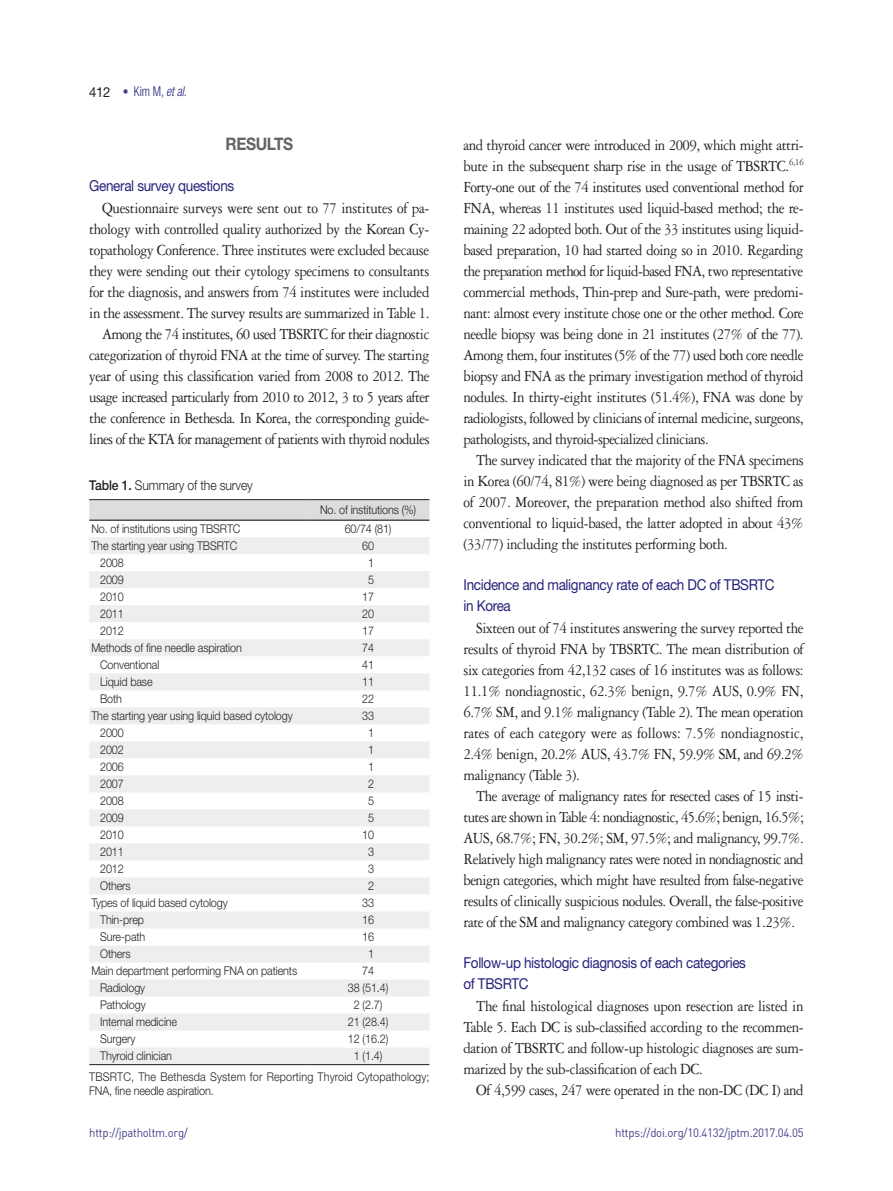
<style>
.page{position:relative;width:893px;height:1191px;background:#fff}
.page>*{position:absolute;margin:0;border:0;box-sizing:border-box;transform-origin:0 0}
.t1{font:700 17.25px "Helvetica Neue LT Std";letter-spacing:-.025em;color:#636366;scale:.9 1}
.t2{font:16.5px/21px "Garamond 3 LT Std";letter-spacing:-.03em;color:#231f20;text-align:justify;scale:.9 1}
.t3{font:15px/21px "Helvetica Neue LT Std";letter-spacing:-.025em;color:#26237b;scale:.9 1}
.t4{font:300 13.5px "Helvetica Neue LT Std";letter-spacing:-.01em;color:#231f20;scale:.9 1}
.t5{font:300 condensed 13.5px "Helvetica Neue LT Std";color:#26237b;scale:.9 1}
.t6{font:300 12px "Helvetica Neue LT Std";letter-spacing:-.01em;color:#231f20;scale:.9 1}
.t7{font:300 12px/20.9px "Helvetica Neue LT Std";letter-spacing:.015em;color:#231f20;scale:.9 1}
.t8{font:12px "Dinreg";letter-spacing:-.025em;color:#45428b;scale:.95 1}
.s1{font-weight:400;font-stretch:normal;font-size:13.8px;color:#231f20}
.s2{font-size:12.75px;color:#45428b}
.s3{font-style:italic}
.s4{font-weight:500}
</style>
<div class="page">
<svg style="left:89px;top:500px;width:340px;height:20px;background:#d6d7d9"></svg>
<svg style="left:89px;top:537px;width:340px;height:527px;fill:#f4f4f5"></svg>
<hr style="left:89px;top:499px;width:218px;height:1px;background:#231f20">
<hr style="left:307px;top:499px;width:122px;height:1px;background:#231f20">
<hr style="left:89px;top:1064px;width:218px;height:1px;background:#231f20">
<hr style="left:307px;top:1064px;width:122px;height:1px;background:#231f20">
<hr style="left:89px;top:520px;width:218px;height:1px;background:#000">
<hr style="left:307px;top:520px;width:122px;height:1px;background:#000">
<p class="t5" style="left:89px;top:84px;width:110px"><span class="s1">412</span> <span class="s2">•</span> Kim M, <span class="s3">et al.</span></p>
<p class="t1" style="left:226px;top:134px;width:77px">RESULTS</p>
<p class="t3" style="left:89px;top:174px;width:163px">General survey questions</p>
<p class="t2" style="left:89px;top:197px;width:380px;text-align:right">Questionnaire surveys were sent out to 77 institutes of pa&shy;thology with controlled quality authorized by the Korean Cy&shy;topathology Conference. Three institutes were excluded because they were sending out their cytology specimens to consultants for the diagnosis, and answers from 74 institutes were included in the assessment. The survey results are summarized in Table 1.<br>Among the 74 institutes, 60 used TBSRTC for their diagnostic categorization of thyroid FNA at the time of survey. The starting year of using this classification varied from 2008 to 2012. The usage increased particularly from 2010 to 2012, 3 to 5 years after the conference in Bethesda. In Korea, the corresponding guide&shy;lines of the KTA for management of patients with thyroid nodules</p>
<p class="t4" style="left:89px;top:477px;width:183px"><span class="s4">Table 1.</span> Summary of the survey</p>
<p class="t6" style="left:320px;top:502px;width:108px">No. of institutions (%)</p>
<p class="t6" style="left:91px;top:521px;width:167px">No. of institutions using TBSRTC</p>
<p class="t6" style="left:345px;top:521px;width:54px">60/74 (81)</p>
<p class="t6" style="left:91px;top:538px;width:164px">The starting year using TBSRTC</p>
<p class="t6" style="left:362px;top:538px;width:15px">60</p>
<p class="t6" style="left:100px;top:555px;width:28px">2008</p>
<p class="t6" style="left:368px;top:555px;width:8px">1</p>
<p class="t6" style="left:100px;top:572px;width:28px">2009</p>
<p class="t6" style="left:368px;top:572px;width:8px">5</p>
<p class="t6" style="left:100px;top:589px;width:28px">2010</p>
<p class="t6" style="left:362px;top:589px;width:15px">17</p>
<p class="t6" style="left:100px;top:606px;width:28px">2011</p>
<p class="t6" style="left:362px;top:606px;width:15px">20</p>
<p class="t6" style="left:100px;top:623px;width:28px">2012</p>
<p class="t6" style="left:362px;top:623px;width:15px">17</p>
<p class="t6" style="left:91px;top:640px;width:169px">Methods of fine needle aspiration</p>
<p class="t6" style="left:362px;top:640px;width:15px">74</p>
<p class="t6" style="left:100px;top:657px;width:67px">Conventional</p>
<p class="t6" style="left:362px;top:657px;width:15px">41</p>
<p class="t6" style="left:100px;top:674px;width:60px">Liquid base</p>
<p class="t6" style="left:362px;top:674px;width:15px">11</p>
<p class="t6" style="left:100px;top:691px;width:26px">Both</p>
<p class="t6" style="left:362px;top:691px;width:15px">22</p>
<p class="t6" style="left:91px;top:708px;width:225px">The starting year using liquid based cytology</p>
<p class="t6" style="left:362px;top:708px;width:15px">33</p>
<p class="t6" style="left:100px;top:725px;width:28px">2000</p>
<p class="t6" style="left:368px;top:725px;width:8px">1</p>
<p class="t6" style="left:100px;top:742px;width:28px">2002</p>
<p class="t6" style="left:368px;top:742px;width:8px">1</p>
<p class="t6" style="left:100px;top:759px;width:28px">2006</p>
<p class="t6" style="left:368px;top:759px;width:8px">1</p>
<p class="t6" style="left:100px;top:776px;width:28px">2007</p>
<p class="t6" style="left:368px;top:776px;width:8px">2</p>
<p class="t6" style="left:100px;top:793px;width:28px">2008</p>
<p class="t6" style="left:368px;top:793px;width:8px">5</p>
<p class="t6" style="left:100px;top:810px;width:28px">2009</p>
<p class="t6" style="left:368px;top:810px;width:8px">5</p>
<p class="t6" style="left:100px;top:827px;width:28px">2010</p>
<p class="t6" style="left:362px;top:827px;width:15px">10</p>
<p class="t6" style="left:100px;top:844px;width:28px">2011</p>
<p class="t6" style="left:368px;top:844px;width:8px">3</p>
<p class="t6" style="left:100px;top:861px;width:28px">2012</p>
<p class="t6" style="left:368px;top:861px;width:8px">3</p>
<p class="t6" style="left:100px;top:878px;width:36px">Others</p>
<p class="t6" style="left:368px;top:878px;width:8px">2</p>
<p class="t6" style="left:91px;top:895px;width:153px">Types of liquid based cytology</p>
<p class="t6" style="left:362px;top:895px;width:15px">33</p>
<p class="t6" style="left:100px;top:912px;width:50px">Thin-prep</p>
<p class="t6" style="left:362px;top:912px;width:15px">16</p>
<p class="t6" style="left:100px;top:929px;width:52px">Sure-path</p>
<p class="t6" style="left:362px;top:929px;width:15px">16</p>
<p class="t6" style="left:100px;top:946px;width:36px">Others</p>
<p class="t6" style="left:368px;top:946px;width:8px">1</p>
<p class="t6" style="left:91px;top:963px;width:230px">Main department performing FNA on patients</p>
<p class="t6" style="left:362px;top:963px;width:15px">74</p>
<p class="t6" style="left:100px;top:980px;width:52px">Radiology</p>
<p class="t6" style="left:348px;top:980px;width:46px">38 (51.4)</p>
<p class="t6" style="left:100px;top:997px;width:52px">Pathology</p>
<p class="t6" style="left:354px;top:997px;width:33px">2 (2.7)</p>
<p class="t6" style="left:100px;top:1014px;width:87px">Internal medicine</p>
<p class="t6" style="left:348px;top:1014px;width:46px">21 (28.4)</p>
<p class="t6" style="left:100px;top:1031px;width:41px">Surgery</p>
<p class="t6" style="left:348px;top:1031px;width:46px">12 (16.2)</p>
<p class="t6" style="left:100px;top:1048px;width:81px">Thyroid clinician</p>
<p class="t7" style="left:89px;top:1044px;width:380px;text-indent:265px">1 (1.4)<br>TBSRTC, The Bethesda System for Reporting Thyroid Cytopathology;</p>
<p class="t6" style="left:89px;top:1083px;width:140px">FNA, fine needle aspiration.</p>
<p class="t2" style="left:463px;top:134px;width:380px">and thyroid cancer were introduced in 2009, which might attri&shy;bute in the subsequent sharp rise in the usage of TBSRTC.<sup>6,16<br></sup>Forty-one out of the 74 institutes used conventional method for FNA, whereas 11 institutes used liquid-based method; the re&shy;maining 22 adopted both. Out of the 33 institutes using liquid&shy;based preparation, 10 had started doing so in 2010. Regarding the preparation method for liquid-based FNA, two representative commercial methods, Thin-prep and Sure-path, were predomi&shy;nant: almost every institute chose one or the other method. Core needle biopsy was being done in 21 institutes (27% of the 77).<br>Among them, four institutes (5% of the 77) used both core needle biopsy and FNA as the primary investigation method of thyroid nodules. In thirty-eight institutes (51.4%), FNA was done by radiologists, followed by clinicians of internal medicine, surgeons, pathologists, and thyroid-specialized clinicians.</p>
<p class="t2" style="left:463px;top:449px;width:379px;text-indent:13px">The survey indicated that the majority of the FNA specimens in Korea (60/74, 81%) were being diagnosed as per TBSRTC as of 2007. Moreover, the preparation method also shifted from conventional to liquid-based, the latter adopted in about 43% (33/77) including the institutes performing both.</p>
<p class="t3" style="left:463px;top:573px;width:347px">Incidence and malignancy rate of each DC of TBSRTC in Korea</p>
<p class="t2" style="left:463px;top:617px;width:379px;text-indent:13px">Sixteen out of 74 institutes answering the survey reported the results of thyroid FNA by TBSRTC. The mean distribution of six categories from 42,132 cases of 16 institutes was as follows:<br>11.1% nondiagnostic, 62.3% benign, 9.7% AUS, 0.9% FN, 6.7% SM, and 9.1% malignancy (Table 2). The mean operation rates of each category were as follows: 7.5% nondiagnostic, 2.4% benign, 20.2% AUS, 43.7% FN, 59.9% SM, and 69.2% malignancy (Table 3).</p>
<p class="t2" style="left:463px;top:785px;width:379px;text-indent:13px">The average of malignancy rates for resected cases of 15 insti&shy;tutes are shown in Table 4: nondiagnostic, 45.6%; benign, 16.5%; AUS, 68.7%; FN, 30.2%; SM, 97.5%; and malignancy, 99.7%.<br>Relatively high malignancy rates were noted in nondiagnostic and benign categories, which might have resulted from false-negative results of clinically suspicious nodules. Overall, the false-positive rate of the SM and malignancy category combined was 1.23%.</p>
<p class="t3" style="left:463px;top:951px;width:315px">Follow-up histologic diagnosis of each categories of TBSRTC</p>
<p class="t2" style="left:463px;top:995px;width:379px;text-indent:13px">The final histological diagnoses upon resection are listed in Table 5. Each DC is sub-classified according to the recommen&shy;dation of TBSRTC and follow-up histologic diagnoses are sum&shy;marized by the sub-classification of each DC.</p>
<p class="t2" style="left:476px;top:1079px;width:365px">Of 4,599 cases, 247 were operated in the non-DC (DC I) and</p>
<p class="t8" style="left:89px;top:1125px;width:105px">http://jpatholtm.org/</p>
<p class="t8" style="left:615px;top:1125px;width:200px">https://doi.org/10.4132/jptm.2017.04.05</p>
</div>
